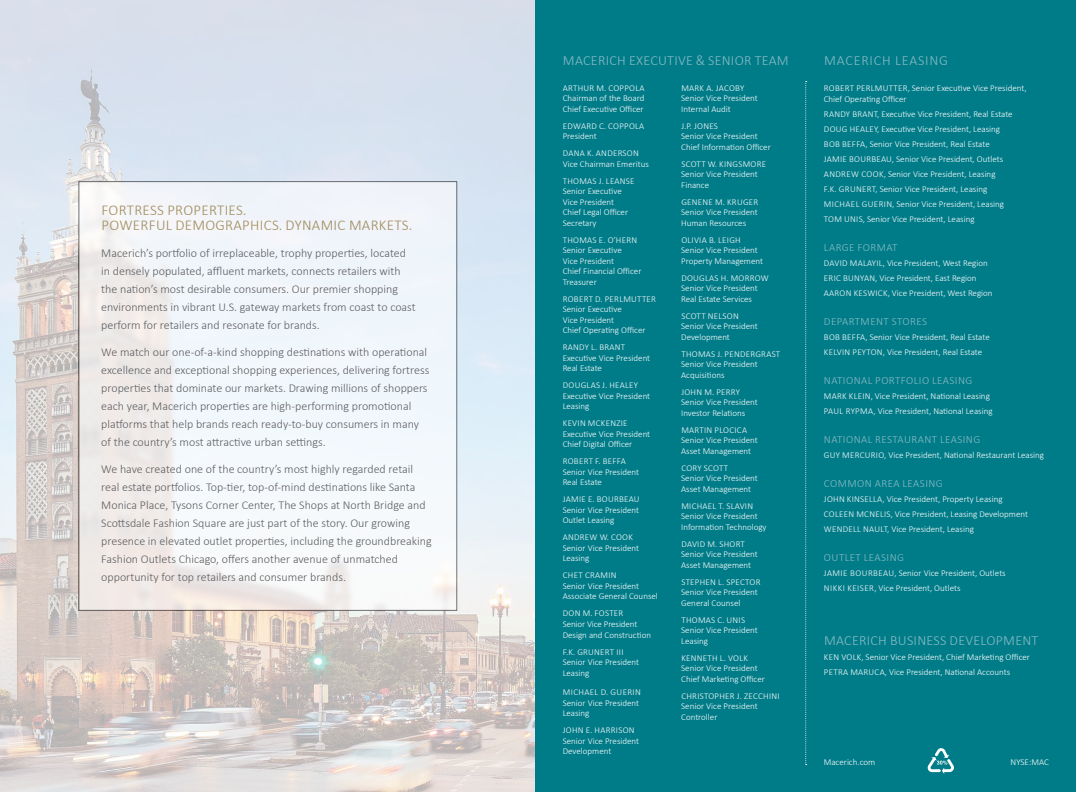
<style>
.page{position:relative;width:1076px;height:792px;background:#fff}
.page>*{position:absolute;margin:0;border:0;box-sizing:border-box;transform-origin:0 0}
.t1{font:300 15px/15px "Calibri";letter-spacing:.02em;color:#9f8a5a}
.t2{font:300 14px "Calibri";letter-spacing:.02em;color:#8abbc4}
.t3{font:300 14px "Calibri";letter-spacing:.06em;color:#8abbc4}
.t4{font:300 12px/18px "Calibri";color:#5d5d60}
.t5{font:300 11px "Calibri";letter-spacing:.04em;color:#8abbc4}
.t6{font:300 9px/10.5px "Calibri";color:#fff}
.t7{font:300 9px/10.5px "Calibri";letter-spacing:.02em;color:#fff}
</style>
<div class="page">
<img style="left:0;top:0;width:535px;height:792px">
<div style="left:535px;top:0;width:541px;height:792px;background:#007c89"></div>
<svg style="left:805px;top:81px;width:2px;height:684px"></svg>
<svg style="left:927px;top:748px;width:27px;height:26px"></svg>
<div style="left:79px;top:182px;width:378px;height:428px;background:linear-gradient(to right,#f0eeed,#f3faff)"></div>
<h1 class="t1" style="left:102px;top:202px;width:312px">FORTRESS PROPERTIES.<br>POWERFUL DEMOGRAPHICS. DYNAMIC MARKETS.</h1>
<p class="t4" style="left:101px;top:244px;width:316px">Macerich’s portfolio of irreplaceable, trophy properties, located in densely populated, affluent markets, connects retailers with the nation’s most desirable consumers. Our premier shopping environments in vibrant U.S. gateway markets from coast to coast perform for retailers and resonate for brands.</p>
<p class="t4" style="left:101px;top:343px;width:330px">We match our one-of-a-kind shopping destinations with operational excellence and exceptional shopping experiences, delivering fortress properties that dominate our markets. Drawing millions of shoppers each year, Macerich properties are high-performing promotional platforms that help brands reach ready-to-buy consumers in many of the country’s most attractive urban settings.</p>
<p class="t4" style="left:101px;top:460px;width:332px">We have created one of the country’s most highly regarded retail real estate portfolios. Top-tier, top-of-mind destinations like Santa Monica Place, Tysons Corner Center, The Shops at North Bridge and Scottsdale Fashion Square are just part of the story. Our growing presence in elevated outlet properties, including the groundbreaking Fashion Outlets Chicago, offers another avenue of unmatched opportunity for top retailers and consumer brands.</p>
<h2 class="t2" style="left:563px;top:51px;width:227px">MACERICH EXECUTIVE &amp; SENIOR TEAM</h2>
<h2 class="t3" style="left:824px;top:51px;width:125px">MACERICH LEASING</h2>
<p class="t6" style="left:823px;top:82px;width:204px;line-height:11px">ROBERT PERLMUTTER, Senior Executive Vice President,<br>Chief Operating Officer</p>
<p class="t6" style="left:824px;top:106px;width:190px;line-height:15px">RANDY BRANT, Executive Vice President, Real Estate DOUG HEALEY, Executive Vice President, Leasing BOB BEFFA, Senior Vice President, Real Estate JAMIE BOURBEAU, Senior Vice President, Outlets ANDREW COOK, Senior Vice President, Leasing<br>F.K. GRUNERT, Senior Vice President, Leasing MICHAEL GUERIN, Senior Vice President, Leasing TOM UNIS, Senior Vice President, Leasing</p>
<p class="t5" style="left:824px;top:240px;width:75px">LARGE FORMAT</p>
<p class="t6" style="left:824px;top:255px;width:170px;line-height:15px">DAVID MALAYIL, Vice President, West Region<br>ERIC BUNYAN, Vice President, East Region<br>AARON KESWICK, Vice President, West Region</p>
<p class="t5" style="left:824px;top:314px;width:105px">DEPARTMENT STORES</p>
<p class="t6" style="left:824px;top:329px;width:167px;line-height:15px">BOB BEFFA, Senior Vice President, Real Estate<br>KELVIN PEYTON, Vice President, Real Estate</p>
<p class="t5" style="left:824px;top:373px;width:150px">NATIONAL PORTFOLIO LEASING</p>
<p class="t6" style="left:824px;top:388px;width:170px;line-height:15px">MARK KLEIN, Vice President, National Leasing<br>PAUL RYPMA, Vice President, National Leasing</p>
<p class="t5" style="left:824px;top:432px;width:158px">NATIONAL RESTAURANT LEASING</p>
<p class="t6" style="left:824px;top:449px;width:222px">GUY MERCURIO, Vice President, National Restaurant Leasing</p>
<p class="t5" style="left:824px;top:476px;width:120px">COMMON AREA LEASING</p>
<p class="t6" style="left:824px;top:491px;width:206px;line-height:15px">JOHN KINSELLA, Vice President, Property Leasing<br>COLEEN MCNELIS, Vice President, Leasing Development<br>WENDELL NAULT, Vice President, Leasing</p>
<p class="t5" style="left:824px;top:550px;width:82px">OUTLET LEASING</p>
<p class="t6" style="left:824px;top:565px;width:183px;line-height:15px">JAMIE BOURBEAU, Senior Vice President, Outlets<br>NIKKI KEISER, Vice President, Outlets</p>
<p class="t6" style="left:562px;top:82px;width:83px;text-align:justify">ARTHUR M. COPPOLA Chairman of the Board Chief Executive Officer</p>
<p class="t7" style="left:562px;top:120px;width:83px">EDWARD C. COPPOLA<br>President</p>
<p class="t6" style="left:562px;top:148px;width:88px">DANA K. ANDERSON<br>Vice Chairman Emeritus</p>
<p class="t6" style="left:562px;top:175px;width:73px">THOMAS J. LEANSE<br>Senior Executive<br>Vice President<br>Chief Legal Officer<br>Secretary</p>
<p class="t6" style="left:562px;top:234px;width:80px">THOMAS E. O’HERN<br>Senior Executive<br>Vice President<br>Chief Financial Officer<br>Treasurer</p>
<p class="t6" style="left:562px;top:293px;width:95px">ROBERT D. PERLMUTTER<br>Senior Executive<br>Vice President<br>Chief Operating Officer</p>
<p class="t6" style="left:562px;top:342px;width:89px">RANDY L. BRANT<br>Executive Vice President<br>Real Estate</p>
<p class="t6" style="left:562px;top:380px;width:89px">DOUGLAS J. HEALEY<br>Executive Vice President<br>Leasing</p>
<p class="t6" style="left:562px;top:418px;width:89px">KEVIN MCKENZIE<br>Executive Vice President<br>Chief Digital Officer</p>
<p class="t6" style="left:562px;top:456px;width:78px">ROBERT F. BEFFA<br>Senior Vice President<br>Real Estate</p>
<p class="t6" style="left:562px;top:494px;width:78px;text-align:justify">JAMIE E. BOURBEAU Senior Vice President Outlet Leasing</p>
<p class="t6" style="left:562px;top:532px;width:78px">ANDREW W. COOK<br>Senior Vice President<br>Leasing</p>
<p class="t6" style="left:562px;top:570px;width:97px">CHET CRAMIN<br>Senior Vice President<br>Associate General Counsel</p>
<p class="t6" style="left:563px;top:608px;width:90px;line-height:10.8px">DON M. FOSTER<br>Senior Vice President<br>Design and Construction</p>
<p class="t6" style="left:563px;top:646px;width:78px">F.K. GRUNERT III<br>Senior Vice President<br>Leasing</p>
<p class="t6" style="left:563px;top:687px;width:80px">MICHAEL D. GUERIN<br>Senior Vice President<br>Leasing</p>
<p class="t6" style="left:563px;top:725px;width:78px">JOHN E. HARRISON<br>Senior Vice President<br>Development</p>
<p class="t6" style="left:681px;top:82px;width:78px">MARK A. JACOBY<br>Senior Vice President<br>Internal Audit</p>
<p class="t6" style="left:681px;top:120px;width:91px">J.P. JONES<br>Senior Vice President<br>Chief Information Officer</p>
<p class="t6" style="left:681px;top:158px;width:86px">SCOTT W. KINGSMORE<br>Senior Vice President<br>Finance</p>
<p class="t6" style="left:681px;top:196px;width:79px;text-align:justify">GENENE M. KRUGER Senior Vice President Human Resources</p>
<p class="t6" style="left:681px;top:234px;width:83px">OLIVIA B. LEIGH<br>Senior Vice President<br>Property Management</p>
<p class="t6" style="left:681px;top:272px;width:89px">DOUGLAS H. MORROW<br>Senior Vice President<br>Real Estate Services</p>
<p class="t6" style="left:681px;top:310px;width:78px">SCOTT NELSON<br>Senior Vice President<br>Development</p>
<p class="t6" style="left:681px;top:348px;width:101px">THOMAS J. PENDERGRAST<br>Senior Vice President<br>Acquisitions</p>
<p class="t6" style="left:681px;top:386px;width:78px">JOHN M. PERRY<br>Senior Vice President<br>Investor Relations</p>
<p class="t6" style="left:681px;top:424px;width:78px">MARTIN PLOCICA<br>Senior Vice President<br>Asset Management</p>
<p class="t6" style="left:681px;top:462px;width:78px">CORY SCOTT<br>Senior Vice President<br>Asset Management</p>
<p class="t6" style="left:681px;top:500px;width:87px">MICHAEL T. SLAVIN<br>Senior Vice President<br>Information Technology</p>
<p class="t6" style="left:681px;top:538px;width:78px">DAVID M. SHORT<br>Senior Vice President<br>Asset Management</p>
<p class="t6" style="left:681px;top:576px;width:81px">STEPHEN L. SPECTOR<br>Senior Vice President<br>General Counsel</p>
<p class="t6" style="left:681px;top:614px;width:78px">THOMAS C. UNIS<br>Senior Vice President<br>Leasing</p>
<p class="t6" style="left:681px;top:652px;width:85px">KENNETH L. VOLK<br>Senior Vice President<br>Chief Marketing Officer</p>
<p class="t6" style="left:681px;top:690px;width:100px">CHRISTOPHER J. ZECCHINI<br>Senior Vice President<br>Controller</p>
<h2 class="t2" style="left:824px;top:631px;width:216px">MACERICH BUSINESS DEVELOPMENT</h2>
<p class="t6" style="left:824px;top:649px;width:208px;line-height:15px">KEN VOLK, Senior Vice President, Chief Marketing Officer<br>PETRA MARUCA, Vice President, National Accounts</p>
<p class="t6" style="left:823px;top:756px;width:53px">Macerich.com</p>
<p class="t6" style="left:1010px;top:756px;width:40px">NYSE:MAC</p>
</div>
